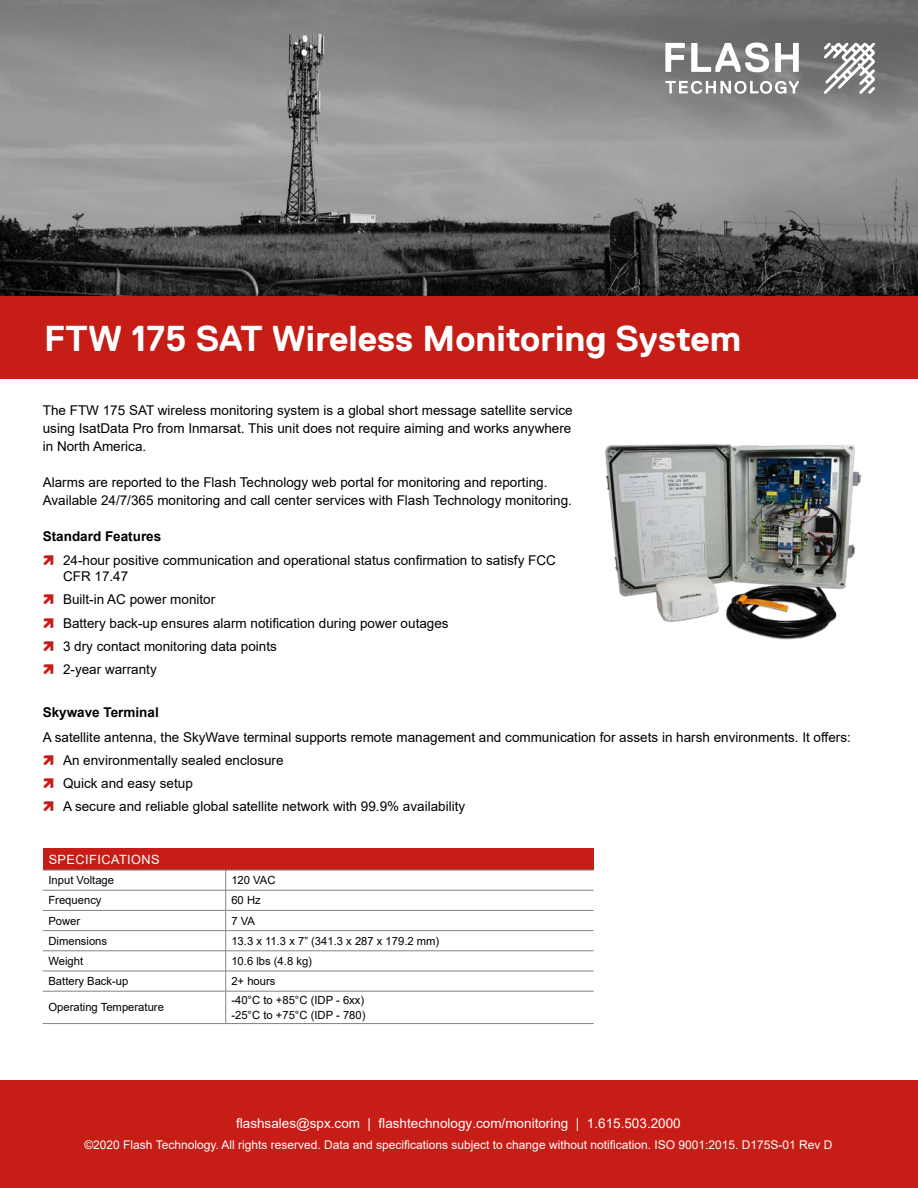
<style>
.page{position:relative;width:918px;height:1188px;background:#fff}
.page>*{position:absolute;margin:0;border:0;box-sizing:border-box;transform-origin:0 0}
.t1{font:700 36px "Replica Std";color:#fff}
.t2{font:13.5px/23.2px "Arial";color:#000001}
.t3{font:13.5px "Arial";color:#fff}
.t4{font:700 13.5px "Arial";color:#000001}
.t5{font:12.75px "Arial";letter-spacing:.035em;color:#fff}
.t6{font:12px "Arial";color:#fff}
.t7{font:11.25px/15px "Arial";color:#000001}
.s1{font-weight:700}
.s2{font-family:"SPX";color:#c61d16}
</style>
<div class="page">
<div style="left:0;top:1080px;width:918px;height:108px;background:#c61d16"></div>
<div style="left:0;top:0;width:918px;height:378px;background:#c61d16"></div>
<img style="left:605px;top:444px;width:257px;height:196px">
<img style="left:0;top:0;width:918px;height:296px">
<div style="left:43px;top:849px;width:551px;height:21px;background:#c61d16"></div>
<hr style="left:43px;top:870px;width:183px;height:1px;background:#838483">
<hr style="left:43px;top:890px;width:183px;height:1px;background:#838483">
<hr style="left:43px;top:910px;width:183px;height:1px;background:#838483">
<hr style="left:43px;top:930px;width:183px;height:1px;background:#838483">
<hr style="left:43px;top:951px;width:183px;height:1px;background:#838483">
<hr style="left:43px;top:971px;width:183px;height:1px;background:#838483">
<hr style="left:43px;top:991px;width:183px;height:1px;background:#838483">
<hr style="left:43px;top:1023px;width:183px;height:1px;background:#838483">
<hr style="left:226px;top:870px;width:368px;height:1px;background:#838483">
<hr style="left:226px;top:890px;width:368px;height:1px;background:#838483">
<hr style="left:226px;top:910px;width:368px;height:1px;background:#838483">
<hr style="left:226px;top:930px;width:368px;height:1px;background:#838483">
<hr style="left:226px;top:951px;width:368px;height:1px;background:#838483">
<hr style="left:226px;top:971px;width:368px;height:1px;background:#838483">
<svg style="left:225px;top:870px;width:1px;height:121px"></svg>
<hr style="left:226px;top:991px;width:368px;height:1px;background:#838483">
<hr style="left:225px;top:991px;width:1px;height:32px;background:#838483">
<hr style="left:226px;top:1023px;width:368px;height:1px;background:#838483">
<svg style="left:824px;top:43px;width:51px;height:51px;background:#adadad"></svg>
<svg style="left:665px;top:43px;width:20px;height:29px"></svg>
<svg style="left:691px;top:43px;width:78px;height:29px;background:#b2b2b2"></svg>
<svg style="left:775px;top:43px;width:24px;height:29px"></svg>
<svg style="left:665px;top:81px;width:134px;height:13px;background:#aeaeae"></svg>
<h1 class="t1" style="left:44px;top:319px;width:698px">FTW 175 SAT Wireless Monitoring System</h1>
<p class="t2" style="left:43px;top:402px;width:531px;line-height:18px;text-align:justify">The FTW 175 SAT wireless monitoring system is a global short message satellite service using IsatData Pro from Inmarsat. This unit does not require aiming and works anywhere in North America.</p>
<p class="t2" style="left:43px;top:474px;width:531px;line-height:18px">Alarms are reported to the Flash Technology web portal for monitoring and reporting.<br>Available 24/7/365 monitoring and call center services with Flash Technology monitoring.</p>
<p class="t2" style="left:43px;top:525px;width:515px"><span class="s1">Standard Features<br></span><span class="s2">ì</span> 24-hour positive communication and operational status confirmation to satisfy FCC</p>
<p class="t2" style="left:43px;top:565px;width:407px;text-indent:20px">CFR 17.47<br><span class="s2">ì</span> Built-in AC power monitor<br><span class="s2">ì</span> Battery back-up ensures alarm notification during power outages <span class="s2">ì</span> 3 dry contact monitoring data points<br><span class="s2">ì</span> 2-year warranty</p>
<p class="t4" style="left:43px;top:703px;width:118px">Skywave Terminal</p>
<p class="t2" style="left:43px;top:725px;width:810px">A satellite antenna, the SkyWave terminal supports remote management and communication for assets in harsh environments. It offers: <span class="s2">ì</span> An environmentally sealed enclosure<br><span class="s2">ì</span> Quick and easy setup<br><span class="s2">ì</span> A secure and reliable global satellite network with 99.9% availability</p>
<p class="t5" style="left:49px;top:851px;width:113px">SPECIFICATIONS</p>
<p class="t7" style="left:48px;top:873px;width:67px">Input Voltage</p>
<p class="t7" style="left:231px;top:873px;width:46px">120 VAC</p>
<p class="t7" style="left:48px;top:893px;width:55px">Frequency</p>
<p class="t7" style="left:231px;top:893px;width:31px">60 Hz</p>
<p class="t7" style="left:48px;top:913px;width:33px">Power</p>
<p class="t7" style="left:231px;top:913px;width:25px">7 VA</p>
<p class="t7" style="left:48px;top:933px;width:60px">Dimensions</p>
<p class="t7" style="left:231px;top:933px;width:210px">13.3 x 11.3 x 7” (341.3 x 287 x 179.2 mm)</p>
<p class="t7" style="left:48px;top:953px;width:36px">Weight</p>
<p class="t7" style="left:231px;top:953px;width:82px">10.6 lbs (4.8 kg)</p>
<p class="t7" style="left:48px;top:974px;width:82px">Battery Back-up</p>
<p class="t7" style="left:231px;top:974px;width:46px">2+ hours</p>
<p class="t7" style="left:48px;top:1000px;width:117px">Operating Temperature</p>
<p class="t7" style="left:231px;top:992px;width:136px">-40°C to +85°C (IDP - 6xx) -25°C to +75°C (IDP - 780)</p>
<p class="t3" style="left:236px;top:1114px;width:446px">flashsales@spx.com | flashtechnology.com/monitoring | 1.615.503.2000</p>
<p class="t6" style="left:84px;top:1137px;width:750px">©2020 Flash Technology. All rights reserved. Data and specifications subject to change without notification. ISO 9001:2015. D175S-01 Rev D</p>
</div>
